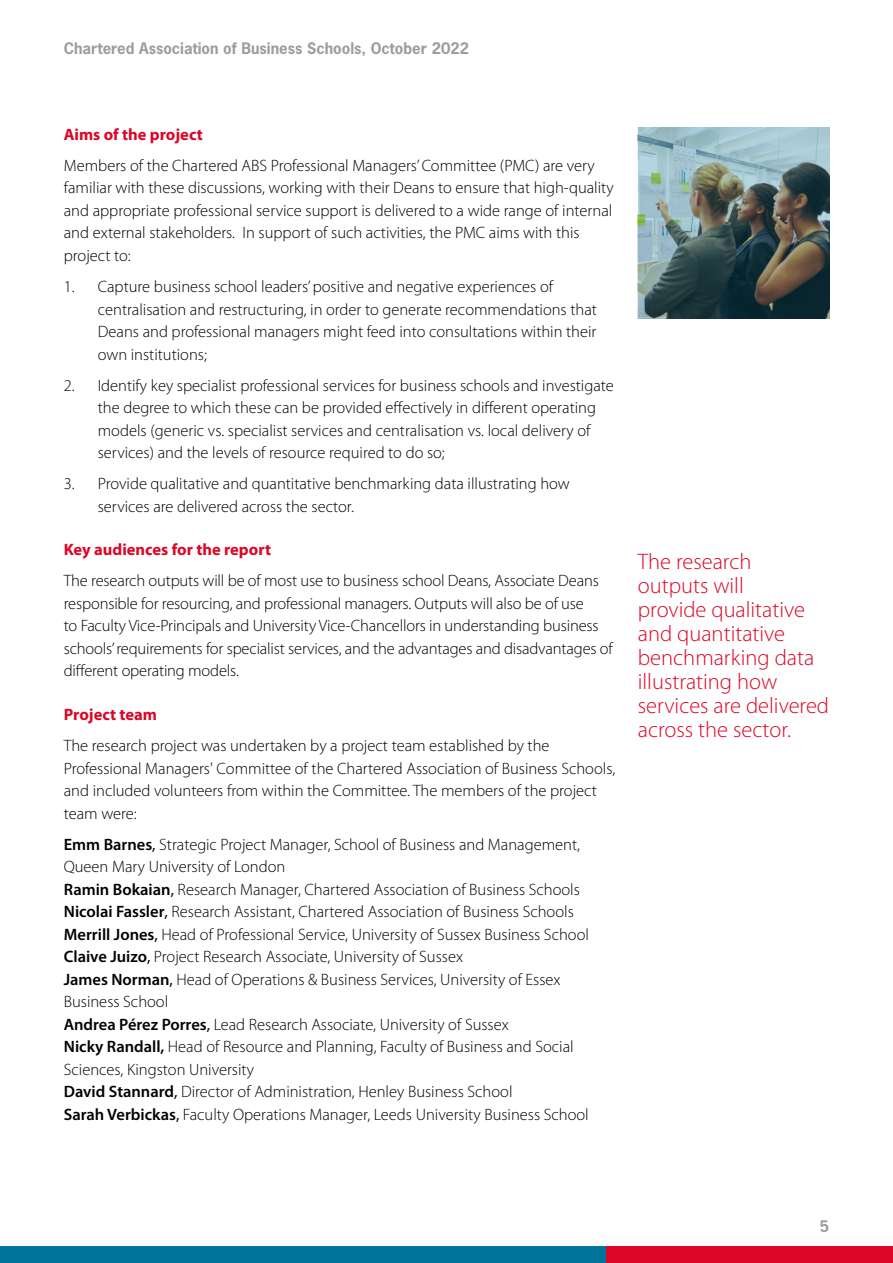
<style>
.page{position:relative;width:893px;height:1263px;background:#fff}
.page>*{position:absolute;margin:0;border:0;box-sizing:border-box;transform-origin:0 0}
.t1{font:300 22.5px/24px "Myriad Pro";color:#dd0627}
.t2{font:300 16.5px/22.5px "Myriad Pro";color:#000}
.t3{font:700 16.5px "Myriad Pro";color:#dd0627}
.t4{font:700 15px "News Gothic Std";color:#9d9d9c}
.s1{font-weight:600}
.s2{font-weight:400}
</style>
<div class="page">
<div style="left:0;top:1246px;width:607px;height:17px;background:#00749a"></div>
<div style="left:607px;top:1246px;width:286px;height:17px;background:#dd0627"></div>
<img style="left:638px;top:128px;width:191px;height:191px">
<p class="t4" style="left:64px;top:39px;width:407px">Chartered Association of Business Schools, October 2022</p>
<p class="t3" style="left:64px;top:124px;width:140px">Aims of the project</p>
<p class="t2" style="left:64px;top:154px;width:551px">Members of the Chartered ABS Professional Managers’ Committee (PMC) are very familiar with these discussions, working with their Deans to ensure that high-quality and appropriate professional service support is delivered to a wide range of internal and external stakeholders. In support of such activities, the PMC aims with this project to:</p>
<p class="t2" style="left:98px;top:275px;width:501px;text-indent:-34px">1. Capture business school leaders’ positive and negative experiences of centralisation and restructuring, in order to generate recommendations that Deans and professional managers might feed into consultations within their own institutions;</p>
<p class="t2" style="left:98px;top:374px;width:518px;text-indent:-34px">2. Identify key specialist professional services for business schools and investigate the degree to which these can be provided effectively in different operating models (generic vs. specialist services and centralisation vs. local delivery of services) and the levels of resource required to do so;</p>
<p class="t2" style="left:98px;top:473px;width:473px;text-indent:-34px">3. Provide qualitative and quantitative benchmarking data illustrating how services are delivered across the sector.</p>
<p class="t3" style="left:64px;top:539px;width:209px">Key audiences for the report</p>
<p class="t2" style="left:64px;top:570px;width:551px">The research outputs will be of most use to business school Deans, Associate Deans responsible for resourcing, and professional managers. Outputs will also be of use<br>to Faculty Vice-Principals and University Vice-Chancellors in understanding business schools’ requirements for specialist services, and the advantages and disadvantages of different operating models.</p>
<p class="t3" style="left:64px;top:704px;width:95px">Project team</p>
<p class="t2" style="left:64px;top:735px;width:553px">The research project was undertaken by a project team established by the Professional Managers' Committee of the Chartered Association of Business Schools, and included volunteers from within the Committee. The members of the project team were:</p>
<p class="t2" style="left:64px;top:833px;width:527px"><span class="s1">Emm Barnes</span><span class="s2">,</span> Strategic Project Manager, School of Business and Management, Queen Mary University of London<br><span class="s1">Ramin Bokaian</span><span class="s2">,</span> Research Manager, Chartered Association of Business Schools <span class="s1">Nicolai Fassler</span><span class="s2">,</span> Research Assistant, Chartered Association of Business Schools <span class="s1">Merrill Jones</span><span class="s2">,</span> Head of Professional Service, University of Sussex Business School <span class="s1">Claive Juizo</span><span class="s2">,</span> Project Research Associate, University of Sussex<br><span class="s1">James Norman</span><span class="s2">,</span> Head of Operations &amp; Business Services, University of Essex Business School<br><span class="s1">Andrea Pérez Porres</span><span class="s2">,</span> Lead Research Associate, University of Sussex<br><span class="s1">Nicky Randall,</span> Head of Resource and Planning, Faculty of Business and Social Sciences, Kingston University<br><span class="s1">David Stannard</span><span class="s2">,</span> Director of Administration, Henley Business School<br><span class="s1">Sarah Verbickas</span><span class="s2">,</span> Faculty Operations Manager, Leeds University Business School</p>
<h1 class="t1" style="left:638px;top:550px;width:193px">The research<br>outputs will<br>provide qualitative and quantitative benchmarking data illustrating how services are delivered across the sector.</h1>
<p class="t4" style="left:820px;top:1216px;width:11px">5</p>
</div>
